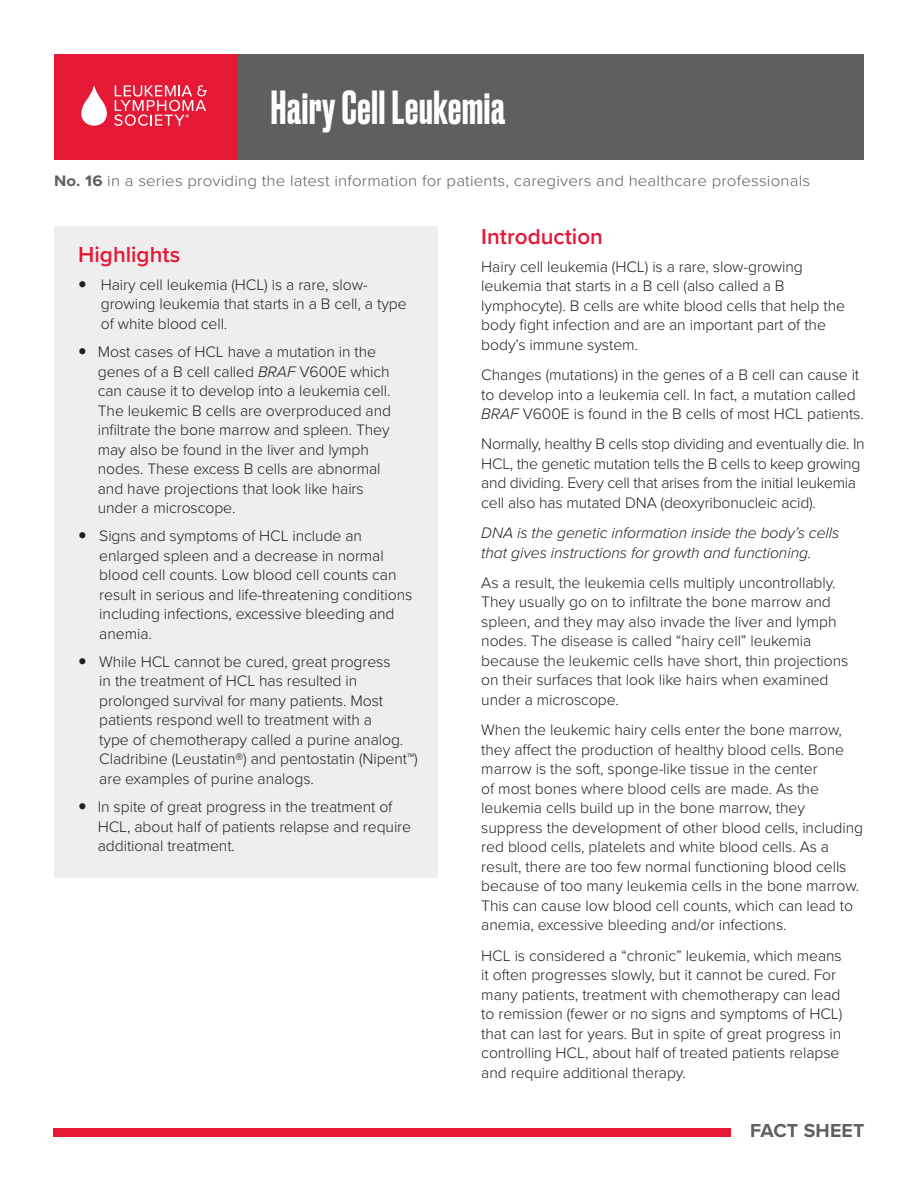
<style>
.page{position:relative;width:918px;height:1188px;background:#fff}
.page>*{position:absolute;margin:0;border:0;box-sizing:border-box;transform-origin:0 0}
.t1{font:500 45px "Druk";letter-spacing:.02em;color:#fff}
.Large_Red_Subheads{font:600 22.5px "Proxima Nova";color:#e51836}
.Large_Red_Subheads-2{font:700 19.5px "Proxima Nova";letter-spacing:.01em;color:#5f5f62}
.Body_Text{font:300 15.75px/19.5px "Proxima Nova";letter-spacing:-.005em;color:#231f20}
.Body_Text-2{font:300 15.75px "Proxima Nova";letter-spacing:.01em;color:#5f5f62;scale:1.07 1}
.Body_Text-3{font:italic 300 15.75px/19.5px "Proxima Nova";letter-spacing:-.005em;color:#231f20}
.s1{font-weight:700}
.s2{font-style:italic}
</style>
<div class="page">
<div style="left:54px;top:226px;width:383px;height:652px;background:#eeeeef"></div>
<div style="left:230px;top:54px;width:634px;height:106px;background:#5f5f62"></div>
<div style="left:54px;top:54px;width:183px;height:106px;background:#e51836"></div>
<svg style="left:81px;top:85px;width:126px;height:41px"></svg>
<div style="left:54px;top:1128px;width:677px;height:9px;background:#e51836"></div>
<p class="t1" style="left:271px;top:76px;width:236px">Hairy Cell Leukemia</p>
<p class="Body_Text-2" style="left:54px;top:169px;width:708px"><span class="s1">No. 16</span> in a series providing the latest information for patients, caregivers and healthcare professionals</p>
<p class="Large_Red_Subheads" style="left:78px;top:238px;width:103px">Highlights</p>
<p class="Body_Text" style="left:101px;top:274px;width:307px">Hairy cell leukemia (HCL) is a rare, slow&shy;growing leukemia that starts in a B cell, a type of white blood cell.</p>
<p class="Body_Text" style="left:98px;top:341px;width:295px">Most cases of HCL have a mutation in the genes of a B cell called <span class="s2">BRAF</span> V600E which can cause it to develop into a leukemia cell.<br>The leukemic B cells are overproduced and infiltrate the bone marrow and spleen. They may also be found in the liver and lymph nodes. These excess B cells are abnormal and have projections that look like hairs under a microscope.</p>
<p class="Body_Text" style="left:99px;top:525px;width:315px">Signs and symptoms of HCL include an enlarged spleen and a decrease in normal blood cell counts. Low blood cell counts can result in serious and life-threatening conditions including infections, excessive bleeding and anemia.</p>
<p class="Body_Text" style="left:99px;top:651px;width:320px">While HCL cannot be cured, great progress<br>in the treatment of HCL has resulted in prolonged survival for many patients. Most patients respond well to treatment with a<br>type of chemotherapy called a purine analog.<br>Cladribine (Leustatin®) and pentostatin (Nipent™) are examples of purine analogs.</p>
<p class="Body_Text" style="left:98px;top:796px;width:315px">In spite of great progress in the treatment of<br>HCL, about half of patients relapse and require additional treatment.</p>
<p class="Large_Red_Subheads" style="left:481px;top:219px;width:123px">Introduction</p>
<p class="Body_Text" style="left:481px;top:256px;width:365px">Hairy cell leukemia (HCL) is a rare, slow-growing leukemia that starts in a B cell (also called a B lymphocyte). B cells are white blood cells that help the body fight infection and are an important part of the body’s immune system.</p>
<p class="Body_Text" style="left:481px;top:364px;width:384px">Changes (mutations) in the genes of a B cell can cause it to develop into a leukemia cell. In fact, a mutation called<br><span class="s2">BRAF</span> V600E is found in the B cells of most HCL patients.</p>
<p class="Body_Text" style="left:481px;top:433px;width:385px">Normally, healthy B cells stop dividing and eventually die. In HCL, the genetic mutation tells the B cells to keep growing and dividing. Every cell that arises from the initial leukemia cell also has mutated DNA (deoxyribonucleic acid).</p>
<p class="Body_Text-3" style="left:481px;top:522px;width:360px">DNA is the genetic information inside the body’s cells that gives instructions for growth and functioning.</p>
<p class="Body_Text" style="left:481px;top:572px;width:369px">As a result, the leukemia cells multiply uncontrollably.<br>They usually go on to infiltrate the bone marrow and spleen, and they may also invade the liver and lymph nodes. The disease is called “hairy cell” leukemia because the leukemic cells have short, thin projections on their surfaces that look like hairs when examined under a microscope.</p>
<p class="Body_Text" style="left:481px;top:719px;width:383px">When the leukemic hairy cells enter the bone marrow, they affect the production of healthy blood cells. Bone marrow is the soft, sponge-like tissue in the center<br>of most bones where blood cells are made. As the leukemia cells build up in the bone marrow, they suppress the development of other blood cells, including red blood cells, platelets and white blood cells. As a result, there are too few normal functioning blood cells because of too many leukemia cells in the bone marrow.<br>This can cause low blood cell counts, which can lead to anemia, excessive bleeding and/or infections.</p>
<p class="Body_Text" style="left:481px;top:945px;width:363px">HCL is considered a “chronic” leukemia, which means it often progresses slowly, but it cannot be cured. For many patients, treatment with chemotherapy can lead to remission (fewer or no signs and symptoms of HCL) that can last for years. But in spite of great progress in controlling HCL, about half of treated patients relapse and require additional therapy.</p>
<p class="Large_Red_Subheads-2" style="left:750px;top:1116px;width:116px">FACT SHEET</p>
</div>
